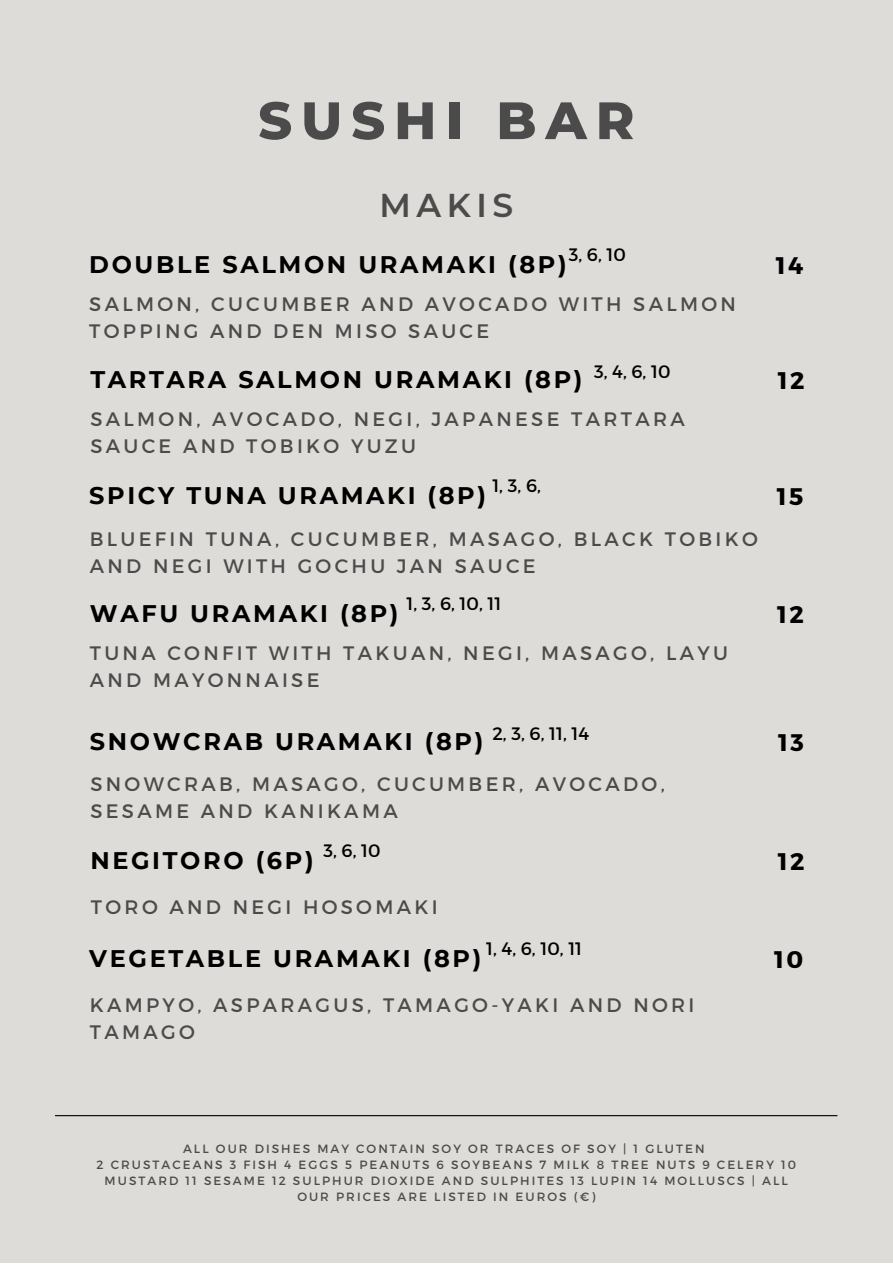
<style>
.page{position:relative;width:893px;height:1264px;background:#fff}
.page>*{position:absolute;margin:0;border:0;box-sizing:border-box;transform-origin:0 0}
.t1{font:800 52.5px "Montserrat";letter-spacing:.17em;color:#4b4b4b}
.t2{font:600 33px "Montserrat";letter-spacing:.17em;color:#4b4b4b}
.t3{font:700 24px "Montserrat";letter-spacing:.11em;color:#000}
.t4{font:19.5px/27px "Montserrat";letter-spacing:.17em;color:#4b4b4b}
.t5{font:18px "Montserrat";color:#000}
.t6{font:12px/16px "Montserrat";letter-spacing:.17em;color:#4b4b4b;text-align:center}
</style>
<div class="page">
<div style="left:0;top:0;width:892px;height:1262px;background:#dedcd8"></div>
<hr style="left:55px;top:1115px;width:782px;height:1px;background:#000">
<h1 class="t1" style="left:258px;top:88px;width:378px">SUSHI BAR</h1>
<h2 class="t2" style="left:379px;top:185px;width:135px">MAKIS</h2>
<p class="t3" style="left:89px;top:250px;width:479px">DOUBLE SALMON URAMAKI (8P)</p>
<p class="t4" style="left:89px;top:290px;width:648px">SALMON, CUCUMBER AND AVOCADO WITH SALMON<br>TOPPING AND DEN MISO SAUCE</p>
<p class="t5" style="left:568px;top:243px;width:59px">3, 6, 10</p>
<p class="t5" style="left:594px;top:359px;width:78px">3, 4, 6, 10</p>
<p class="t3" style="left:90px;top:364px;width:493px">TARTARA SALMON URAMAKI (8P)</p>
<p class="t4" style="left:90px;top:404px;width:596px">SALMON, AVOCADO, NEGI, JAPANESE TARTARA<br>SAUCE AND TOBIKO YUZU</p>
<p class="t5" style="left:492px;top:474px;width:50px">1, 3, 6,</p>
<p class="t3" style="left:89px;top:481px;width:398px">SPICY TUNA URAMAKI (8P)</p>
<p class="t4" style="left:90px;top:524px;width:669px">BLUEFIN TUNA, CUCUMBER, MASAGO, BLACK TOBIKO<br>AND NEGI WITH GOCHU JAN SAUCE</p>
<p class="t5" style="left:406px;top:591px;width:96px">1, 3, 6, 10, 11</p>
<p class="t3" style="left:90px;top:598px;width:310px">WAFU URAMAKI (8P)</p>
<p class="t4" style="left:90px;top:638px;width:639px">TUNA CONFIT WITH TAKUAN, NEGI, MASAGO, LAYU<br>AND MAYONNAISE</p>
<p class="t5" style="left:492px;top:721px;width:98px">2, 3, 6, 11, 14</p>
<p class="t3" style="left:90px;top:726px;width:395px">SNOWCRAB URAMAKI (8P)</p>
<p class="t4" style="left:90px;top:769px;width:576px">SNOWCRAB, MASAGO, CUCUMBER, AVOCADO,<br>SESAME AND KANIKAMA</p>
<p class="t5" style="left:323px;top:838px;width:59px">3, 6, 10</p>
<p class="t3" style="left:90px;top:845px;width:225px">NEGITORO (6P)</p>
<p class="t4" style="left:91px;top:892px;width:348px">TORO AND NEGI HOSOMAKI</p>
<p class="t5" style="left:486px;top:936px;width:98px">1, 4, 6, 10, 11</p>
<p class="t3" style="left:89px;top:943px;width:393px">VEGETABLE URAMAKI (8P)</p>
<p class="t4" style="left:90px;top:990px;width:606px">KAMPYO, ASPARAGUS, TAMAGO-YAKI AND NORI<br>TAMAGO</p>
<p class="t3" style="left:775px;top:250px;width:29px">14</p>
<p class="t3" style="left:777px;top:365px;width:28px">12</p>
<p class="t3" style="left:776px;top:481px;width:28px">15</p>
<p class="t3" style="left:777px;top:599px;width:28px">12</p>
<p class="t3" style="left:778px;top:726px;width:27px">13</p>
<p class="t3" style="left:777px;top:846px;width:28px">12</p>
<p class="t3" style="left:774px;top:943px;width:31px">10</p>
<p class="t6" style="left:97px;top:1139px;width:701px">ALL OUR DISHES MAY CONTAIN SOY OR TRACES OF SOY | 1 GLUTEN<br>2 CRUSTACEANS 3 FISH 4 EGGS 5 PEANUTS 6 SOYBEANS 7 MILK 8 TREE NUTS 9 CELERY 10<br>MUSTARD 11 SESAME 12 SULPHUR DIOXIDE AND SULPHITES 13 LUPIN 14 MOLLUSCS | ALL OUR PRICES ARE LISTED IN EUROS (€)</p>
</div>
